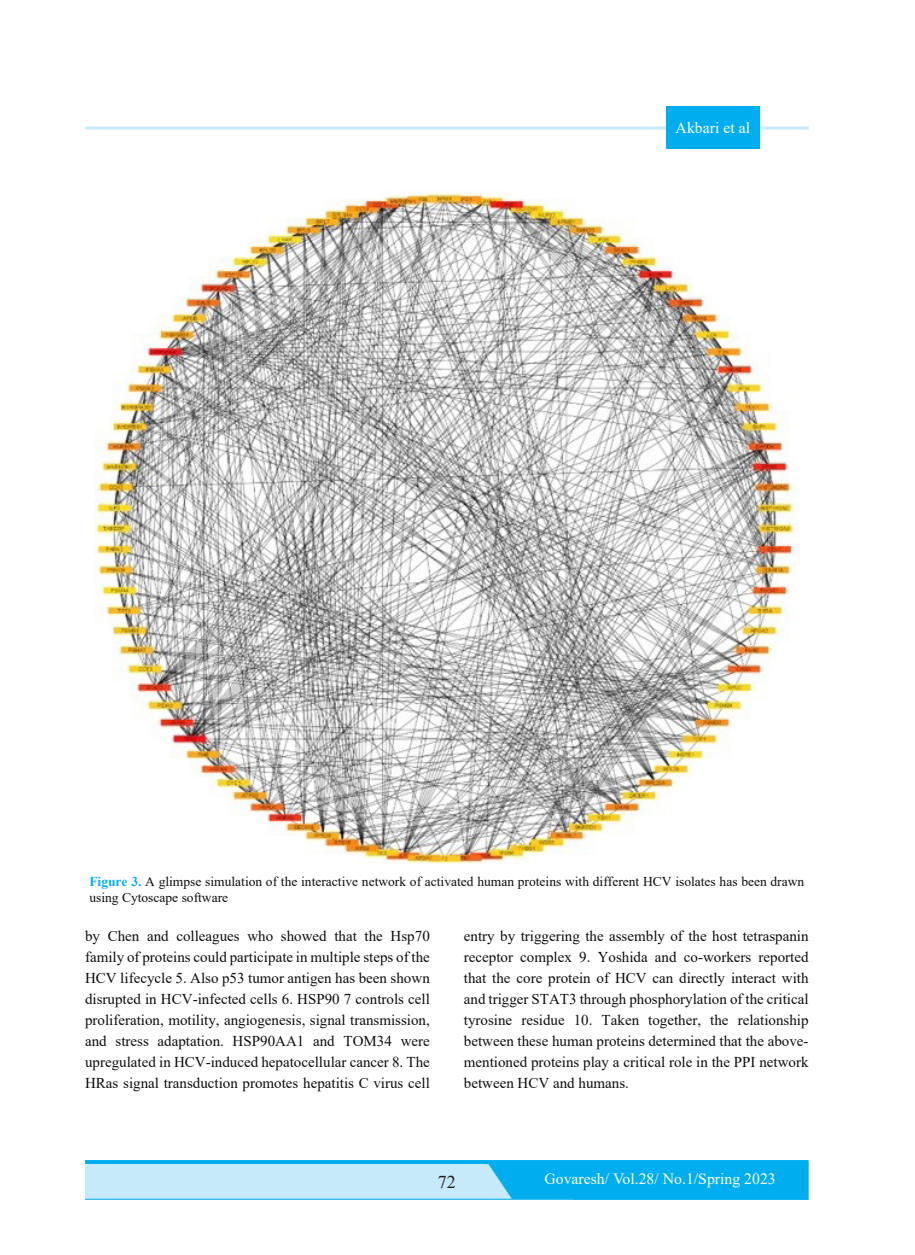
<style>
.page{position:relative;width:915px;height:1255px;background:#fff}
.page>*{position:absolute;margin:0;border:0;box-sizing:border-box;transform-origin:0 0}
.t1{font:18px "Times New Roman";color:#231f20}
.t2{font:15.75px "Times New Roman";color:#fff}
.t3{font:15px/21px "Times New Roman";color:#0d0d0d;text-align:justify}
.t4{font:13.5px/16.5px "Times New Roman";color:#0d0d0d}
.s1{font-weight:700;color:#00b0f0}
</style>
<div class="page">
<div style="left:85px;top:1159px;width:723px;height:5px;background:#00aeef"></div>
<div style="left:85px;top:1164px;width:723px;height:35px;background:#c6eafa"></div>
<hr style="left:85px;top:1198px;width:723px;height:1px;background:#00aeef">
<div style="left:487px;top:1164px;width:321px;height:35px;background:#00aeef"></div>
<hr style="left:85px;top:126px;width:723px;height:3px;background:#c6eafa">
<div style="left:665px;top:106px;width:94px;height:43px;background:#00aeef"></div>
<img style="left:94px;top:192px;width:705px;height:671px">
<p class="t2" style="left:675px;top:117px;width:76px">Akbari et al</p>
<p class="t4" style="left:89px;top:872px;width:716px"><span class="s1">Figure 3.</span> A glimpse simulation of the interactive network of activated human proteins with different HCV isolates has been drawn using Cytoscape software</p>
<p class="t3" style="left:85px;top:924px;width:346px">by Chen and colleagues who showed that the Hsp70 family of proteins could participate in multiple steps of the HCV lifecycle 5. Also p53 tumor antigen has been shown disrupted in HCV-infected cells 6. HSP90 7 controls cell proliferation, motility, angiogenesis, signal transmission, and stress adaptation. HSP90AA1 and TOM34 were upregulated in HCV-induced hepatocellular cancer 8. The HRas signal transduction promotes hepatitis C virus cell</p>
<p class="t3" style="left:463px;top:924px;width:346px">entry by triggering the assembly of the host tetraspanin receptor complex 9. Yoshida and co-workers reported that the core protein of HCV can directly interact with and trigger STAT3 through phosphorylation of the critical tyrosine residue 10. Taken together, the relationship between these human proteins determined that the above&shy;mentioned proteins play a critical role in the PPI network between HCV and humans.</p>
<p class="t1" style="left:437px;top:1169px;width:19px">72</p>
<p class="t2" style="left:544px;top:1167px;width:233px">Govaresh/ Vol.28/ No.1/Spring 2023</p>
</div>
